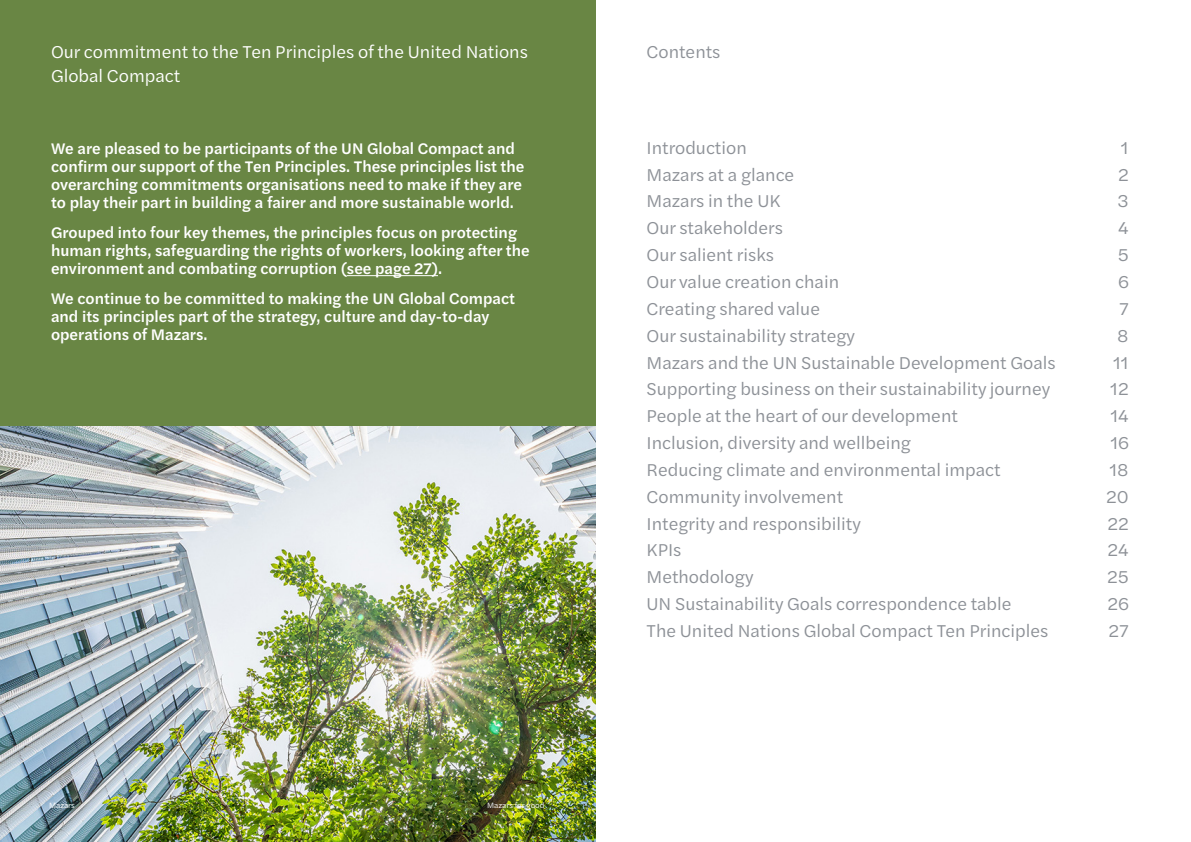
<style>
.page{position:relative;width:1191px;height:842px;background:#fff}
.page>*{position:absolute;margin:0;border:0;box-sizing:border-box;transform-origin:0 0}
.t1{font:18px "Halyard Text";color:#8d9197}
.t2{font:18px/24px "Halyard Text";color:#fff}
.t3{font:500 16px/18px "Halyard Text";color:#fff}
.t4{font:8px "Halyard Text";color:#fff}
</style>
<div class="page">
<div style="left:0;top:0;width:595px;height:436px;background:#698644"></div>
<img style="left:0;top:427px;width:595px;height:415px">
<hr style="left:347px;top:275px;width:91px;height:1px;background:#fff">
<p class="t2" style="left:51px;top:39px;width:478px">Our commitment to the Ten Principles of the United Nations<br>Global Compact</p>
<p class="t3" style="left:51px;top:139px;width:475px">We are pleased to be participants of the UN Global Compact and confirm our support of the Ten Principles. These principles list the overarching commitments organisations need to make if they are to play their part in building a fairer and more sustainable world.</p>
<p class="t3" style="left:51px;top:223px;width:480px">Grouped into four key themes, the principles focus on protecting human rights, safeguarding the rights of workers, looking after the environment and combating corruption (see page 27).</p>
<p class="t3" style="left:51px;top:289px;width:465px">We continue to be committed to making the UN Global Compact and its principles part of the strategy, culture and day-to-day operations of Mazars.</p>
<p class="t4" style="left:49px;top:800px;width:27px">Mazars</p>
<p class="t4" style="left:487px;top:800px;width:59px">Mazars for good</p>
<p class="t1" style="left:646px;top:39px;width:75px">Contents</p>
<p class="t1" style="left:646px;top:135px;width:102px">Introduction</p>
<p class="t1" style="left:1121px;top:135px;width:9px">1</p>
<p class="t1" style="left:646px;top:161px;width:149px">Mazars at a glance</p>
<p class="t1" style="left:1118px;top:161px;width:12px">2</p>
<p class="t1" style="left:646px;top:188px;width:135px">Mazars in the UK</p>
<p class="t1" style="left:1117px;top:188px;width:13px">3</p>
<p class="t1" style="left:646px;top:215px;width:138px">Our stakeholders</p>
<p class="t1" style="left:1118px;top:215px;width:12px">4</p>
<p class="t1" style="left:646px;top:242px;width:129px">Our salient risks</p>
<p class="t1" style="left:1117px;top:242px;width:12px">5</p>
<p class="t1" style="left:646px;top:269px;width:194px">Our value creation chain</p>
<p class="t1" style="left:1118px;top:269px;width:12px">6</p>
<p class="t1" style="left:646px;top:296px;width:175px">Creating shared value</p>
<p class="t1" style="left:1119px;top:296px;width:11px">7</p>
<p class="t1" style="left:646px;top:323px;width:210px">Our sustainability strategy</p>
<p class="t1" style="left:1117px;top:323px;width:13px">8</p>
<p class="t1" style="left:646px;top:349px;width:411px">Mazars and the UN Sustainable Development Goals</p>
<p class="t1" style="left:1113px;top:349px;width:17px">11</p>
<p class="t1" style="left:646px;top:376px;width:405px">Supporting business on their sustainability journey</p>
<p class="t1" style="left:1110px;top:376px;width:20px">12</p>
<p class="t1" style="left:646px;top:403px;width:313px">People at the heart of our development</p>
<p class="t1" style="left:1110px;top:403px;width:20px">14</p>
<p class="t1" style="left:646px;top:430px;width:266px">Inclusion, diversity and wellbeing</p>
<p class="t1" style="left:1110px;top:430px;width:20px">16</p>
<p class="t1" style="left:646px;top:457px;width:356px">Reducing climate and environmental impact</p>
<p class="t1" style="left:1109px;top:457px;width:21px">18</p>
<p class="t1" style="left:646px;top:484px;width:198px">Community involvement</p>
<p class="t1" style="left:1106px;top:484px;width:24px">20</p>
<p class="t1" style="left:646px;top:510px;width:216px">Integrity and responsibility</p>
<p class="t1" style="left:1107px;top:510px;width:23px">22</p>
<p class="t1" style="left:646px;top:537px;width:36px">KPIs</p>
<p class="t1" style="left:1107px;top:537px;width:23px">24</p>
<p class="t1" style="left:646px;top:564px;width:108px">Methodology</p>
<p class="t1" style="left:1107px;top:564px;width:23px">25</p>
<p class="t1" style="left:646px;top:591px;width:366px">UN Sustainability Goals correspondence table</p>
<p class="t1" style="left:1107px;top:591px;width:23px">26</p>
<p class="t1" style="left:646px;top:618px;width:403px">The United Nations Global Compact Ten Principles</p>
<p class="t1" style="left:1108px;top:618px;width:22px">27</p>
</div>
